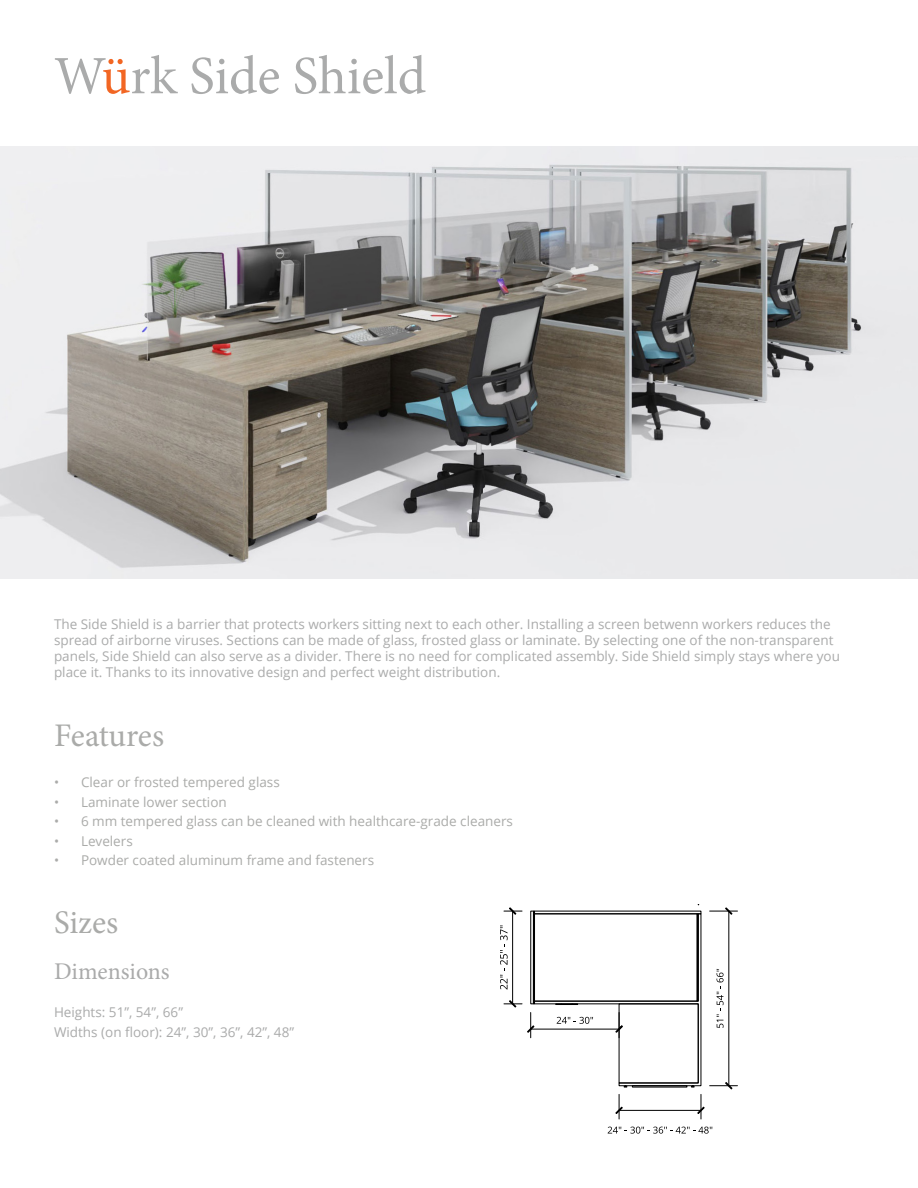
<style>
.page{position:relative;width:918px;height:1188px;background:#fff}
.page>*{position:absolute;margin:0;border:0;box-sizing:border-box;transform-origin:0 0}
.t1{font:54px "Minion Pro";color:#aaabab}
.t2{font:33px "Minion Pro";color:#aaaba9}
.t3{font:24px "Minion Pro";color:#aaabab}
.t4{font:13.5px/16.2px "Open Sans";color:#aaabab}
.t5{font:13.5px "Open Sans";color:#aaaba9}
.s1{color:#f26623}
</style>
<div class="page">
<img style="left:0;top:146px;width:918px;height:432px">
<svg style="left:717px;top:969px;width:7px;height:59px"></svg>
<svg style="left:608px;top:1127px;width:104px;height:7px"></svg>
<hr style="left:729px;top:911px;width:1px;height:175px;background:#000">
<hr style="left:619px;top:1110px;width:82px;height:1px;background:#000">
<svg style="left:616px;top:1094px;width:6px;height:25px"></svg>
<svg style="left:710px;top:908px;width:27px;height:6px"></svg>
<svg style="left:710px;top:1082px;width:27px;height:7px"></svg>
<svg style="left:698px;top:1094px;width:6px;height:25px"></svg>
<svg style="left:500px;top:905px;width:201px;height:182px"></svg>
<p class="t1" style="left:54px;top:40px;width:374px">W<span class="s1">ü</span>rk Side Shield</p>
<p class="t4" style="left:54px;top:615px;width:788px">The Side Shield is a barrier that protects workers sitting next to each other. Installing a screen betwenn workers reduces the spread of airborne viruses. Sections can be made of glass, frosted glass or laminate. By selecting one of the non-transparent panels, Side Shield can also serve as a divider. There is no need for complicated assembly. Side Shield simply stays where you place it. Thanks to its innovative design and perfect weight distribution.</p>
<p class="t2" style="left:54px;top:714px;width:112px">Features</p>
<p class="t5" style="left:54px;top:773px;width:227px">• Clear or frosted tempered glass</p>
<p class="t5" style="left:54px;top:793px;width:174px">• Laminate lower section</p>
<p class="t5" style="left:54px;top:812px;width:461px">• 6 mm tempered glass can be cleaned with healthcare-grade cleaners</p>
<p class="t5" style="left:54px;top:832px;width:80px">• Levelers</p>
<p class="t5" style="left:54px;top:851px;width:322px">• Powder coated aluminum frame and fasteners</p>
<p class="t2" style="left:54px;top:900px;width:66px">Sizes</p>
<p class="t3" style="left:54px;top:955px;width:117px">Dimensions</p>
<p class="t4" style="left:54px;top:1002px;width:242px;line-height:19.5px">Heights: 51”, 54”, 66”<br>Widths (on floor): 24”, 30”, 36”, 42”, 48”</p>
</div>
